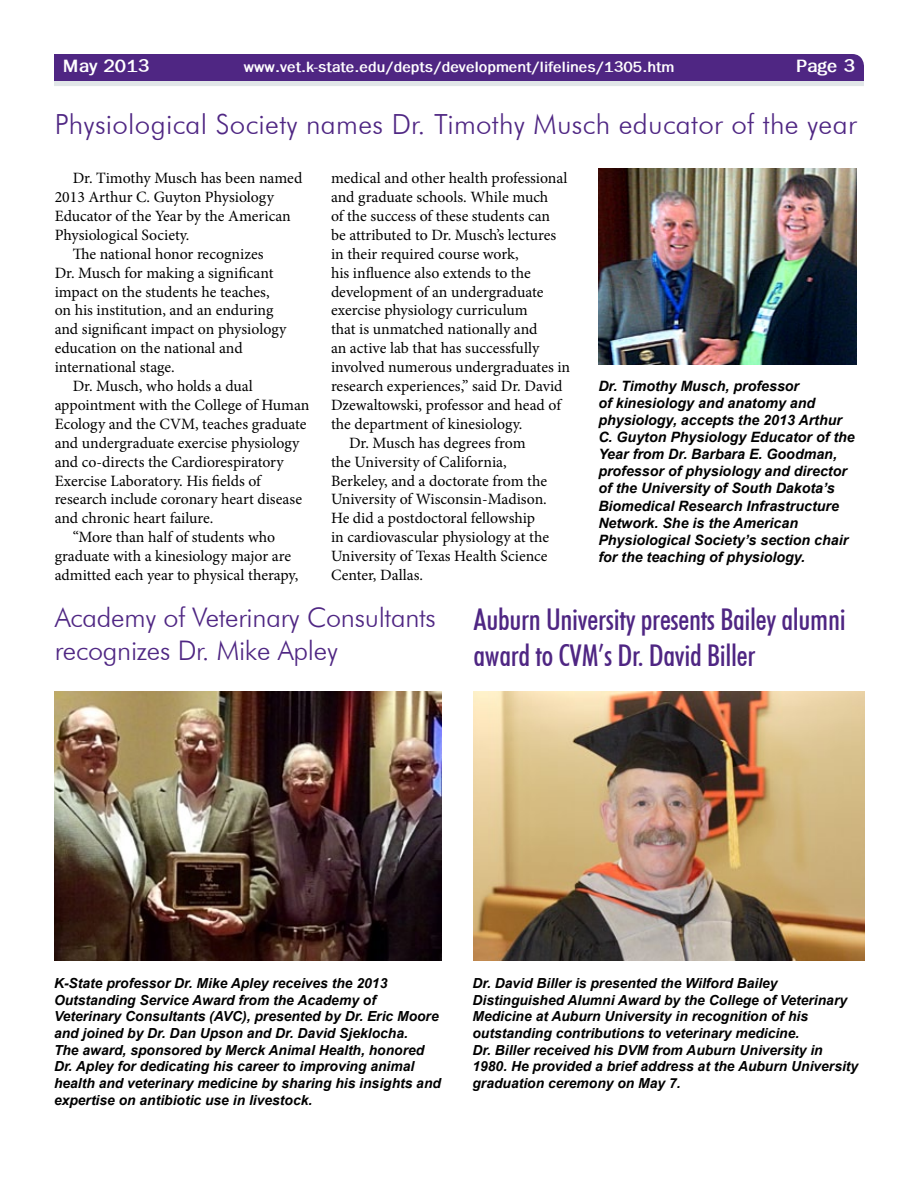
<style>
.page{position:relative;width:918px;height:1188px;background:#fff}
.page>*{position:absolute;margin:0;border:0;box-sizing:border-box;transform-origin:0 0}
.t1{font:500 condensed 30px/36px "Futura BT";letter-spacing:-.01em;color:#4f2683}
.t2{font:300 27.75px "Futura BT";letter-spacing:.01em;color:#4f2683}
.t3{font:300 27px/32.4px "Futura BT";letter-spacing:-.01em;color:#4f2683}
.t4{font:700 18px "Franklin Gothic";color:#fff}
.t5{font:15.75px "Minion Pro";color:#000}
.t6{font:700 15px "Franklin Gothic";color:#fff}
.t7{font:italic 700 14.25px/17.1px "Arial";color:#000}
.t8{font:italic 700 13.8px/16.6px "Arial";color:#000}
</style>
<div class="page">
<div style="left:54px;top:80px;width:810px;height:6px;background:#e1e6e8"></div>
<div style="left:54px;top:54px;width:810px;height:27px;background:#4f2683"></div>
<img style="left:54px;top:691px;width:387px;height:269px">
<img style="left:473px;top:691px;width:391px;height:269px">
<img style="left:599px;top:169px;width:257px;height:195px">
<p class="t4" style="left:63px;top:56px;width:88px">May 2013</p>
<p class="t6" style="left:244px;top:58px;width:432px">www.vet.k-state.edu/depts/development/lifelines/1305.htm</p>
<p class="t4" style="left:796px;top:56px;width:60px">Page 3</p>
<h2 class="t2" style="left:55px;top:108px;width:804px">Physiological Society names Dr. Timothy Musch educator of the year</h2>
<p class="t5" style="left:73px;top:168px;width:231px">Dr. Timothy Musch has been named</p>
<p class="t5" style="left:55px;top:186px;width:221px">2013 Arthur C. Guyton Physiology</p>
<p class="t5" style="left:55px;top:205px;width:238px">Educator of the Year by the American</p>
<p class="t5" style="left:55px;top:224px;width:136px">Physiological Society.</p>
<p class="t5" style="left:73px;top:243px;width:192px">The national honor recognizes</p>
<p class="t5" style="left:55px;top:262px;width:220px">Dr. Musch for making a significant</p>
<p class="t5" style="left:55px;top:281px;width:216px">impact on the students he teaches,</p>
<p class="t5" style="left:55px;top:300px;width:220px">on his institution, and an enduring</p>
<p class="t5" style="left:55px;top:319px;width:233px">and significant impact on physiology</p>
<p class="t5" style="left:55px;top:338px;width:190px">education on the national and</p>
<p class="t5" style="left:55px;top:357px;width:121px">international stage.</p>
<p class="t5" style="left:73px;top:375px;width:182px">Dr. Musch, who holds a dual</p>
<p class="t5" style="left:55px;top:394px;width:256px">appointment with the College of Human</p>
<p class="t5" style="left:55px;top:413px;width:253px">Ecology and the CVM, teaches graduate</p>
<p class="t5" style="left:55px;top:432px;width:246px">and undergraduate exercise physiology</p>
<p class="t5" style="left:55px;top:451px;width:231px">and co-directs the Cardiorespiratory</p>
<p class="t5" style="left:55px;top:470px;width:208px">Exercise Laboratory. His fields of</p>
<p class="t5" style="left:55px;top:489px;width:249px">research include coronary heart disease</p>
<p class="t5" style="left:55px;top:508px;width:160px">and chronic heart failure.</p>
<p class="t5" style="left:73px;top:527px;width:204px">“More than half of students who</p>
<p class="t5" style="left:55px;top:546px;width:238px">graduate with a kinesiology major are</p>
<p class="t5" style="left:55px;top:564px;width:245px">admitted each year to physical therapy,</p>
<p class="t5" style="left:331px;top:168px;width:238px">medical and other health professional</p>
<p class="t5" style="left:331px;top:186px;width:219px">and graduate schools. While much</p>
<p class="t5" style="left:331px;top:205px;width:221px">of the success of these students can</p>
<p class="t5" style="left:331px;top:224px;width:227px">be attributed to Dr. Musch’s lectures</p>
<p class="t5" style="left:331px;top:243px;width:189px">in their required course work,</p>
<p class="t5" style="left:331px;top:262px;width:201px">his influence also extends to the</p>
<p class="t5" style="left:331px;top:281px;width:214px">development of an undergraduate</p>
<p class="t5" style="left:331px;top:300px;width:198px">exercise physiology curriculum</p>
<p class="t5" style="left:331px;top:319px;width:208px">that is unmatched nationally and</p>
<p class="t5" style="left:331px;top:338px;width:210px">an active lab that has successfully</p>
<p class="t5" style="left:331px;top:357px;width:241px">involved numerous undergraduates in</p>
<p class="t5" style="left:331px;top:375px;width:233px">research experiences,” said Dr. David</p>
<p class="t5" style="left:331px;top:394px;width:231px">Dzewaltowski, professor and head of</p>
<p class="t5" style="left:331px;top:413px;width:193px">the department of kinesiology.</p>
<p class="t5" style="left:349px;top:432px;width:178px">Dr. Musch has degrees from</p>
<p class="t5" style="left:331px;top:451px;width:177px">the University of California,</p>
<p class="t5" style="left:331px;top:470px;width:218px">Berkeley, and a doctorate from the</p>
<p class="t5" style="left:331px;top:489px;width:217px">University of Wisconsin-Madison.</p>
<p class="t5" style="left:331px;top:508px;width:206px">He did a postdoctoral fellowship</p>
<p class="t5" style="left:331px;top:527px;width:220px">in cardiovascular physiology at the</p>
<p class="t5" style="left:331px;top:546px;width:218px">University of Texas Health Science</p>
<p class="t5" style="left:331px;top:564px;width:94px">Center, Dallas.</p>
<p class="t7" style="left:598px;top:378px;width:258px">Dr. Timothy Musch, professor<br>of kinesiology and anatomy and physiology, accepts the 2013 Arthur C. Guyton Physiology Educator of the Year from Dr. Barbara E. Goodman, professor of physiology and director of the University of South Dakota’s Biomedical Research Infrastructure Network. She is the American Physiological Society’s section chair for the teaching of physiology.</p>
<h3 class="t3" style="left:55px;top:601px;width:383px">Academy of Veterinary Consultants recognizes Dr. Mike Apley</h3>
<h1 class="t1" style="left:473px;top:601px;width:374px">Auburn University presents Bailey alumni award to CVM’s Dr. David Biller</h1>
<p class="t8" style="left:54px;top:975px;width:388px">K-State professor Dr. Mike Apley receives the 2013<br>Outstanding Service Award from the Academy of Veterinary Consultants (AVC), presented by Dr. Eric Moore and joined by Dr. Dan Upson and Dr. David Sjeklocha.<br>The award, sponsored by Merck Animal Health, honored Dr. Apley for dedicating his career to improving animal health and veterinary medicine by sharing his insights and expertise on antibiotic use in livestock.</p>
<p class="t8" style="left:472px;top:975px;width:387px">Dr. David Biller is presented the Wilford Bailey Distinguished Alumni Award by the College of Veterinary Medicine at Auburn University in recognition of his outstanding contributions to veterinary medicine.<br>Dr. Biller received his DVM from Auburn University in 1980. He provided a brief address at the Auburn University graduation ceremony on May 7.</p>
</div>
